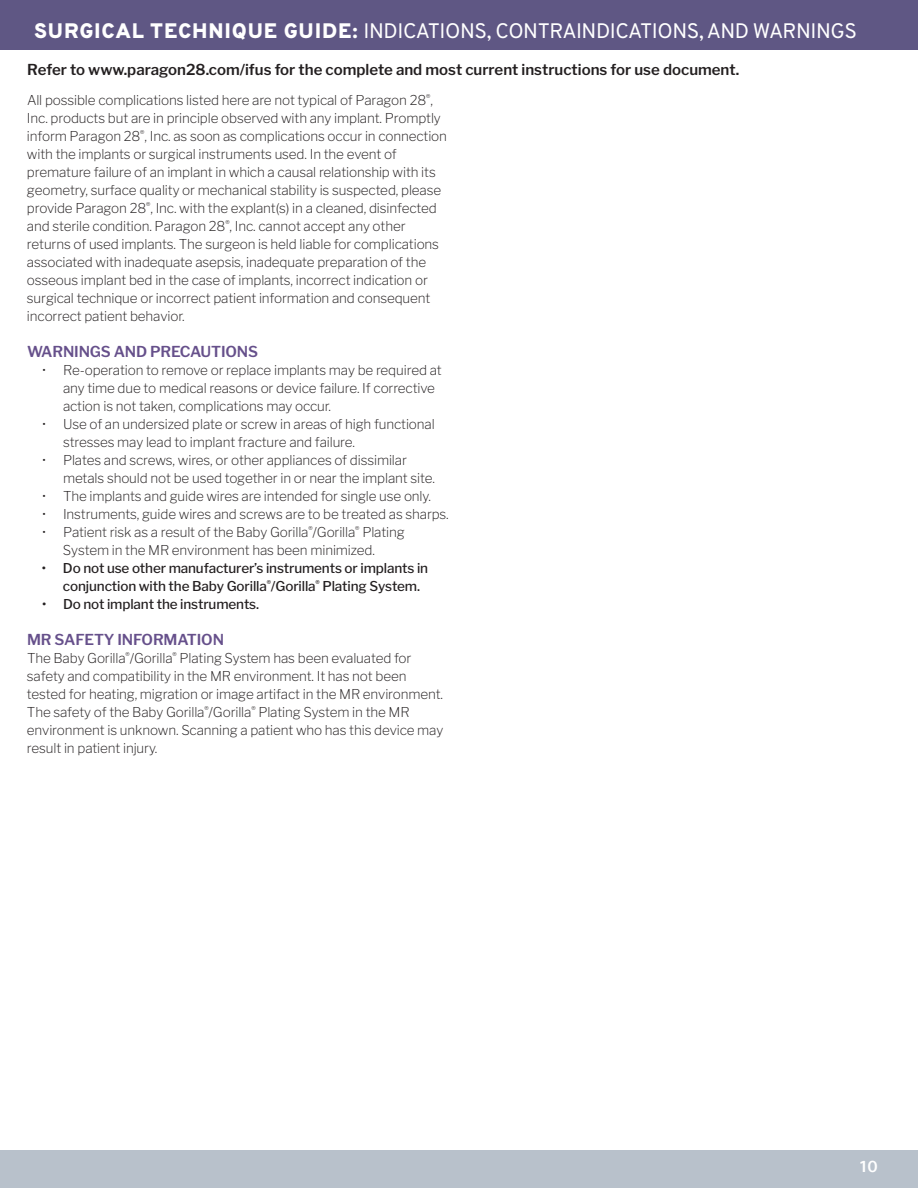
<style>
.page{position:relative;width:918px;height:1188px;background:#fff}
.page>*{position:absolute;margin:0;border:0;box-sizing:border-box;transform-origin:0 0}
.t1{font:21px "Overpass";letter-spacing:-.02em;color:#fff}
.t2{font:600 16.5px "Whitney";color:#fff}
.t3{font:600 15px "Libre Franklin";color:#231f20}
.t4{font:600 15px "Libre Franklin";letter-spacing:-.01em;color:#66508b}
.t5{font:200 13.5px/18px "Libre Franklin";letter-spacing:-.01em;color:#231f20}
.t6{font:500 13.5px/18px "Libre Franklin";letter-spacing:-.01em;color:#231f20}
.s1{font-weight:800}
</style>
<div class="page">
<div style="left:0;top:0;width:918px;height:50px;background:#5f5784"></div>
<div style="left:0;top:1150px;width:918px;height:38px;background:#b8c1cb"></div>
<h1 class="t1" style="left:34px;top:18px;width:825px"><span class="s1">SURGICAL TECHNIQUE GUIDE:</span> INDICATIONS, CONTRAINDICATIONS, AND WARNINGS</h1>
<p class="t3" style="left:27px;top:61px;width:714px">Refer to www.paragon28.com/ifus for the complete and most current instructions for use document.</p>
<p class="t5" style="left:27px;top:91px;width:422px">All possible complications listed here are not typical of Paragon 28<sup>®</sup>, Inc. products but are in principle observed with any implant. Promptly inform Paragon 28<sup>®</sup>, Inc. as soon as complications occur in connection with the implants or surgical instruments used. In the event of premature failure of an implant in which a causal relationship with its geometry, surface quality or mechanical stability is suspected, please provide Paragon 28<sup>®</sup>, Inc. with the explant(s) in a cleaned, disinfected and sterile condition. Paragon 28<sup>®</sup>, Inc. cannot accept any other returns of used implants. The surgeon is held liable for complications associated with inadequate asepsis, inadequate preparation of the osseous implant bed in the case of implants, incorrect indication or surgical technique or incorrect patient information and consequent incorrect patient behavior.</p>
<p class="t4" style="left:27px;top:342px;width:233px">WARNINGS AND PRECAUTIONS</p>
<p class="t5" style="left:63px;top:361px;width:380px;text-indent:-21px">• Re-operation to remove or replace implants may be required at any time due to medical reasons or device failure. If corrective action is not taken, complications may occur.</p>
<p class="t5" style="left:63px;top:415px;width:373px;text-indent:-21px">• Use of an undersized plate or screw in areas of high functional stresses may lead to implant fracture and failure.</p>
<p class="t5" style="left:63px;top:451px;width:373px;text-indent:-21px">• Plates and screws, wires, or other appliances of dissimilar metals should not be used together in or near the implant site.</p>
<p class="t5" style="left:42px;top:487px;width:391px">• The implants and guide wires are intended for single use only.</p>
<p class="t5" style="left:42px;top:505px;width:408px">• Instruments, guide wires and screws are to be treated as sharps.</p>
<p class="t5" style="left:63px;top:523px;width:343px;text-indent:-21px">• Patient risk as a result of the Baby Gorilla<sup>®</sup>/Gorilla<sup>®</sup> Plating<br>System in the MR environment has been minimized.</p>
<p class="t6" style="left:63px;top:559px;width:367px;text-indent:-21px">• Do not use other manufacturer’s instruments or implants in conjunction with the Baby Gorilla<sup>®</sup>/Gorilla<sup>®</sup> Plating System.</p>
<p class="t6" style="left:42px;top:595px;width:219px">• Do not implant the instruments.</p>
<p class="t4" style="left:27px;top:630px;width:199px">MR SAFETY INFORMATION</p>
<p class="t5" style="left:27px;top:649px;width:418px">The Baby Gorilla<sup>®</sup>/Gorilla<sup>®</sup> Plating System has been evaluated for safety and compatibility in the MR environment. It has not been tested for heating, migration or image artifact in the MR environment.<br>The safety of the Baby Gorilla<sup>®</sup>/Gorilla<sup>®</sup> Plating System in the MR environment is unknown. Scanning a patient who has this device may result in patient injury.</p>
<p class="t2" style="left:860px;top:1156px;width:19px">10</p>
</div>
